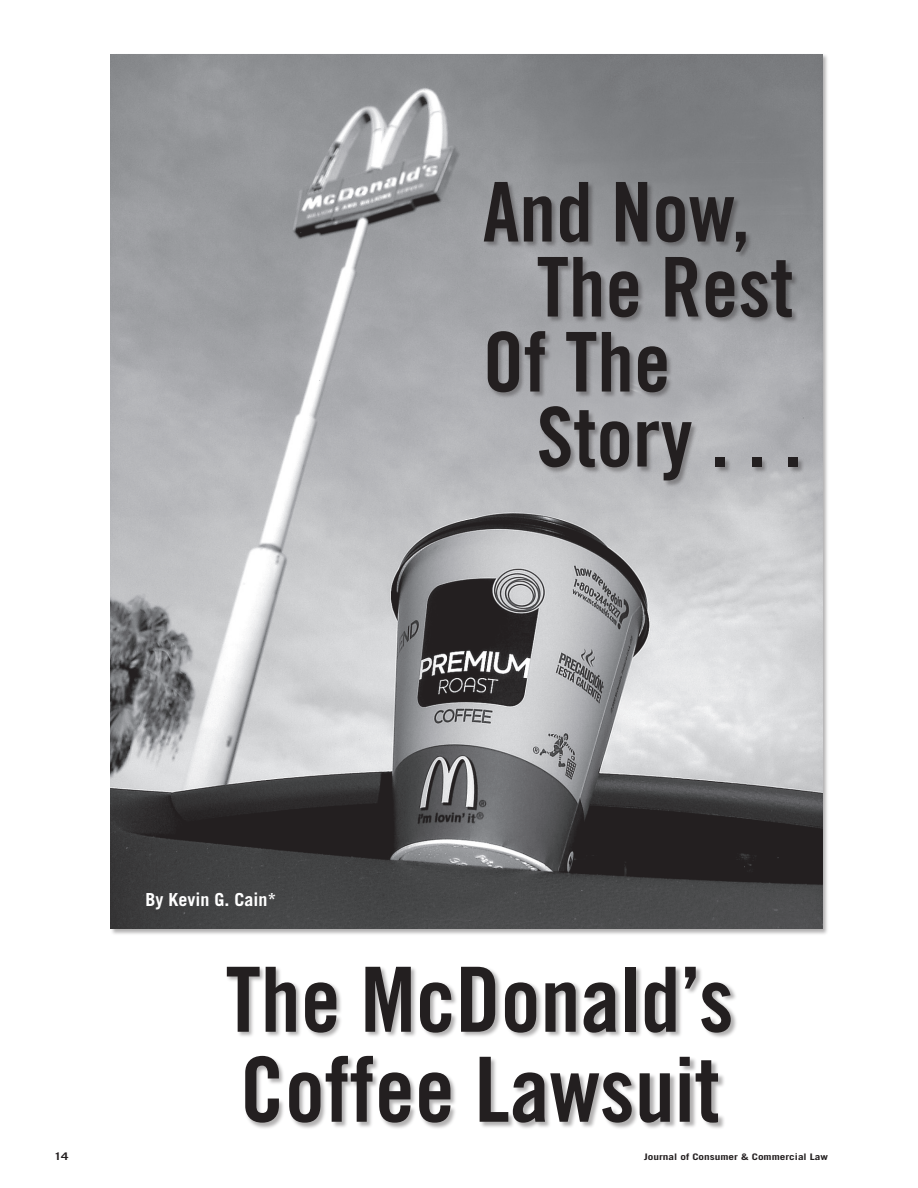
<style>
.page{position:relative;width:918px;height:1188px;background:#fff}
.page>*{position:absolute;margin:0;border:0;box-sizing:border-box;transform-origin:0 0}
.t1{font:90px/90px "Trade Gothic Bold Cond Twenty";color:#231f20}
.t2{font:82.5px "Trade Gothic Bold Cond Twenty";color:#231f20}
.t3{font:700 18px "Trade Gothic";color:#fff}
.t4{font:700 10.5px "Trade Gothic";color:#231f20;scale:1.25 1}
.t5{font:700 9px "Trade Gothic";color:#231f20;scale:1.25 1}
</style>
<div class="page">
<div style="left:109px;top:53px;width:721px;height:883px;background:#231f20;opacity:.35"></div>
<img style="left:111px;top:54px;width:711px;height:874px">
<div style="left:226px;top:966px;width:512px;height:164px;background:#231f20;opacity:.35"></div>
<div style="left:483px;top:181px;width:323px;height:307px;background:#231f20;opacity:.35"></div>
<h3 class="t3" style="left:146px;top:889px;width:133px">By Kevin G. Cain*</h3>
<h2 class="t2" style="left:483px;top:162px;width:269px">And Now,</h2>
<h2 class="t2" style="left:537px;top:237px;width:258px">The Rest</h2>
<h2 class="t2" style="left:483px;top:312px;width:189px">Of The</h2>
<h2 class="t2" style="left:537px;top:387px;width:267px">Story . . .</h2>
<h1 class="t1" style="left:226px;top:954px;width:510px">The McDonald’s<br>Coffee Lawsuit</h1>
<p class="t4" style="left:54px;top:1150px;width:13px">14</p>
<p class="t5" style="left:644px;top:1152px;width:149px">Journal of Consumer &amp; Commercial Law</p>
</div>
